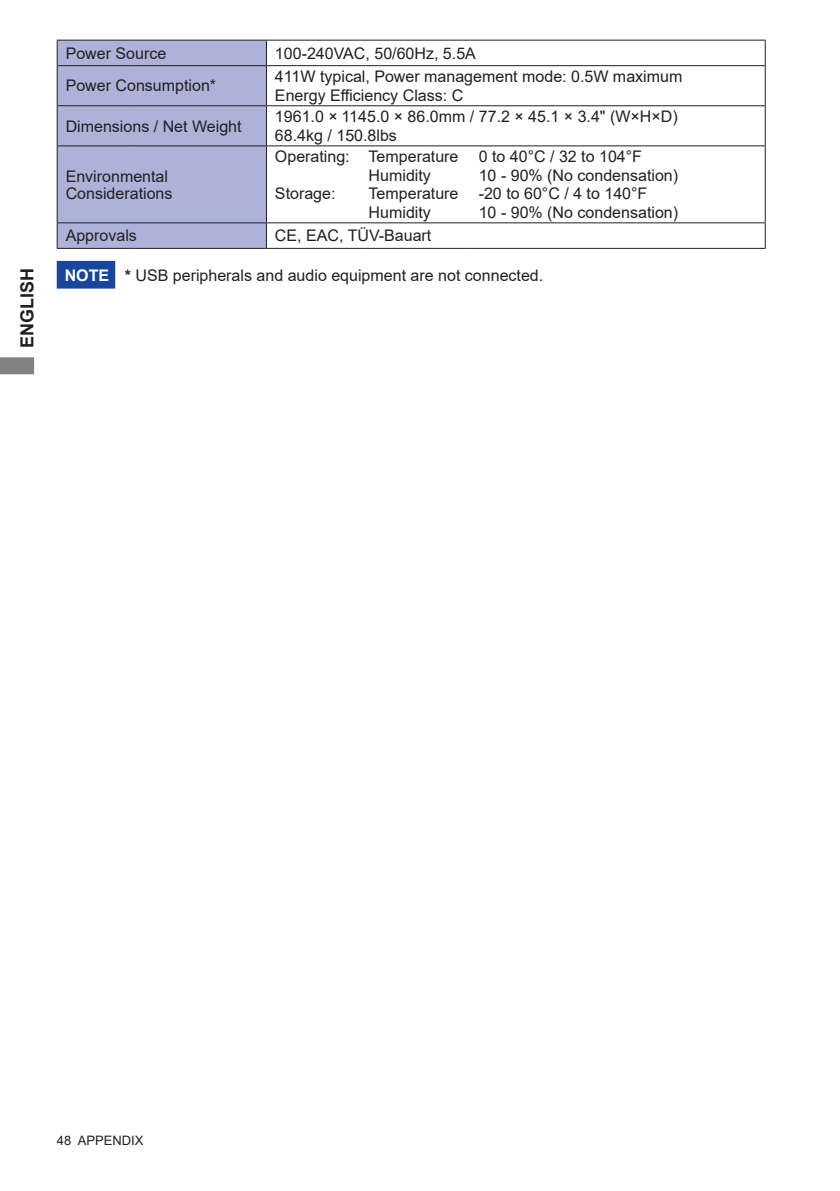
<style>
.page{position:relative;width:840px;height:1191px;background:#fff}
.page>*{position:absolute;margin:0;border:0;box-sizing:border-box;transform-origin:0 0}
.t1{font:700 18px "Arial";color:#231f20}
.t2{font:16px/18.4px "Arial";color:#231f20}
.t3{font:13px "Arial";color:#231f20}
.s1{font-weight:700;color:#fff}
.s2{font-weight:700}
</style>
<div class="page">
<svg style="left:0;top:357px;width:34px;height:17px"></svg>
<div style="left:57px;top:261px;width:58px;height:27px;background:#18469d"></div>
<div style="left:58px;top:41px;width:208px;height:207px;background:#aeb2d8"></div>
<hr style="left:57px;top:40px;width:73px;height:1px;background:#231f20">
<svg style="left:57px;top:41px;width:1px;height:24px"></svg>
<hr style="left:130px;top:40px;width:136px;height:1px;background:#231f20">
<hr style="left:266px;top:40px;width:94px;height:1px;background:#231f20">
<svg style="left:266px;top:41px;width:1px;height:24px"></svg>
<hr style="left:360px;top:40px;width:110px;height:1px;background:#231f20">
<hr style="left:470px;top:40px;width:295px;height:1px;background:#231f20">
<svg style="left:764px;top:41px;width:1px;height:24px"></svg>
<hr style="left:57px;top:65px;width:73px;height:1px;background:#231f20">
<hr style="left:57px;top:66px;width:1px;height:39px;background:#231f20">
<hr style="left:130px;top:65px;width:136px;height:1px;background:#231f20">
<hr style="left:266px;top:65px;width:94px;height:1px;background:#231f20">
<hr style="left:266px;top:66px;width:1px;height:39px;background:#231f20">
<hr style="left:360px;top:65px;width:110px;height:1px;background:#231f20">
<hr style="left:470px;top:65px;width:295px;height:1px;background:#231f20">
<hr style="left:764px;top:66px;width:1px;height:39px;background:#231f20">
<hr style="left:57px;top:105px;width:73px;height:1px;background:#231f20">
<hr style="left:57px;top:106px;width:1px;height:39px;background:#231f20">
<hr style="left:130px;top:105px;width:136px;height:1px;background:#231f20">
<hr style="left:266px;top:105px;width:94px;height:1px;background:#231f20">
<hr style="left:266px;top:106px;width:1px;height:39px;background:#231f20">
<hr style="left:360px;top:105px;width:110px;height:1px;background:#231f20">
<hr style="left:470px;top:105px;width:295px;height:1px;background:#231f20">
<hr style="left:764px;top:106px;width:1px;height:39px;background:#231f20">
<hr style="left:57px;top:145px;width:73px;height:1px;background:#231f20">
<hr style="left:57px;top:146px;width:1px;height:76px;background:#231f20">
<hr style="left:130px;top:145px;width:136px;height:1px;background:#231f20">
<hr style="left:57px;top:222px;width:73px;height:1px;background:#231f20">
<svg style="left:57px;top:223px;width:1px;height:25px"></svg>
<hr style="left:130px;top:222px;width:136px;height:1px;background:#231f20">
<svg style="left:266px;top:223px;width:1px;height:25px"></svg>
<svg style="left:764px;top:223px;width:1px;height:25px"></svg>
<hr style="left:57px;top:248px;width:73px;height:1px;background:#231f20">
<hr style="left:130px;top:248px;width:136px;height:1px;background:#231f20">
<hr style="left:266px;top:248px;width:94px;height:1px;background:#231f20">
<hr style="left:360px;top:248px;width:110px;height:1px;background:#231f20">
<hr style="left:470px;top:248px;width:295px;height:1px;background:#231f20">
<hr style="left:266px;top:145px;width:94px;height:1px;background:#231f20">
<hr style="left:266px;top:146px;width:1px;height:76px;background:#231f20">
<hr style="left:360px;top:145px;width:110px;height:1px;background:#231f20">
<hr style="left:470px;top:145px;width:295px;height:1px;background:#231f20">
<hr style="left:764px;top:146px;width:1px;height:76px;background:#231f20">
<hr style="left:266px;top:222px;width:94px;height:1px;background:#231f20">
<hr style="left:360px;top:222px;width:110px;height:1px;background:#231f20">
<hr style="left:470px;top:222px;width:295px;height:1px;background:#231f20">
<p class="t1" style="left:14px;top:348px;width:82px;rotate:-90deg">ENGLISH</p>
<p class="t2" style="left:66px;top:44px;width:102px">Power Source</p>
<p class="t2" style="left:275px;top:44px;width:202px">100-240VAC, 50/60Hz, 5.5A</p>
<p class="t2" style="left:66px;top:76px;width:152px">Power Consumption*</p>
<p class="t2" style="left:275px;top:67px;width:408px">411W typical, Power management mode: 0.5W maximum<br>Energy Efficiency Class: C</p>
<p class="t2" style="left:66px;top:117px;width:177px">Dimensions / Net Weight</p>
<p class="t2" style="left:275px;top:107px;width:404px">1961.0 × 1145.0 × 86.0mm / 77.2 × 45.1 × 3.4" (W×H×D)<br>68.4kg / 150.8lbs</p>
<p class="t2" style="left:66px;top:167px;width:108px;line-height:17px">Environmental<br>Considerations</p>
<p class="t2" style="left:275px;top:147px;width:76px">Operating:</p>
<p class="t2" style="left:275px;top:184px;width:62px">Storage:</p>
<p class="t2" style="left:368px;top:147px;width:91px">Temperature<br>Humidity<br>Temperature<br>Humidity</p>
<p class="t2" style="left:478px;top:148px;width:201px">0 to 40°C / 32 to 104°F<br>10 - 90% (No condensation) -20 to 60°C / 4 to 140°F<br>10 - 90% (No condensation)</p>
<p class="t2" style="left:66px;top:226px;width:73px">Approvals</p>
<p class="t2" style="left:275px;top:226px;width:158px">CE, EAC, TÜV-Bauart</p>
<p class="t2" style="left:65px;top:266px;width:480px"><span class="s1">NOTE</span> <span class="s2">*</span> USB peripherals and audio equipment are not connected.</p>
<p class="t3" style="left:57px;top:1131px;width:88px">48 APPENDIX</p>
</div>
